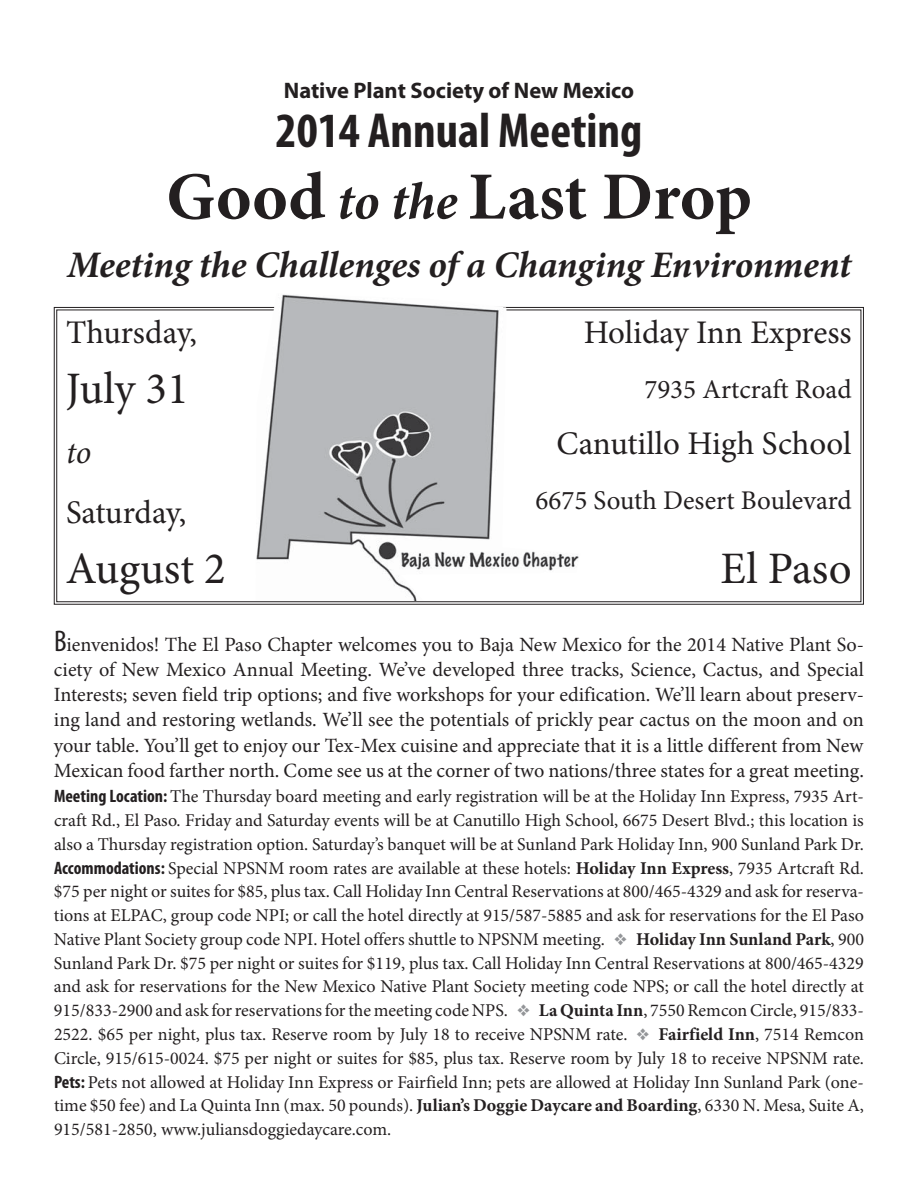
<style>
.page{position:relative;width:918px;height:1188px;background:#fff}
.page>*{position:absolute;margin:0;border:0;box-sizing:border-box;transform-origin:0 0}
.t1{font:700 67.5px "Minion Pro";color:#231f20}
.t2{font:700 condensed 49.5px "Myriad Pro";color:#231f20}
.t3{font:45px "Minion Pro";color:#231f20}
.t4{font:italic 700 37.5px "Minion Pro";color:#231f20}
.t5{font:33px "Minion Pro";color:#231f20}
.t6{font:italic 33px "Minion Pro";color:#231f20}
.t7{font:27px "Minion Pro";color:#231f20}
.t8{font:700 22.5px "Myriad Pro";color:#231f20}
.t9{font:20.25px/25.2px "Minion Pro";color:#231f20;text-align:justify}
.t10{font:18px/23.7px "Minion Pro";color:#231f20;text-align:justify}
.s1{font-style:italic;font-size:52.5px}
.s2{font-family:"Myriad Pro";font-stretch:condensed;font-size:30px}
.s3{font-family:"Myriad Pro";font-weight:700;font-stretch:condensed}
.s4{font-weight:700}
.s5{color:#939598}
</style>
<div class="page">
<svg style="left:54px;top:307px;width:810px;height:298px"></svg>
<img style="left:256px;top:294px;width:320px;height:307px">
<p class="t8" style="left:284px;top:82px;width:352px">Native Plant Society of New Mexico</p>
<h2 class="t2" style="left:276px;top:112px;width:368px">2014 Annual Meeting</h2>
<h1 class="t1" style="left:166px;top:171px;width:587px">Good <span class="s1">to the</span> Last Drop</h1>
<h3 class="t4" style="left:67px;top:242px;width:786px">Meeting the Challenges of a Changing Environment</h3>
<h3 class="t5" style="left:66px;top:319px;width:132px">Thursday,</h3>
<h3 class="t3" style="left:66px;top:371px;width:124px">July 31</h3>
<h3 class="t6" style="left:66px;top:439px;width:27px">to</h3>
<h3 class="t5" style="left:66px;top:499px;width:122px">Saturday,</h3>
<h3 class="t3" style="left:66px;top:551px;width:161px">August 2</h3>
<h3 class="t5" style="left:584px;top:319px;width:269px">Holiday Inn Express</h3>
<h3 class="t7" style="left:644px;top:379px;width:209px">7935 Artcraft Road</h3>
<h3 class="t5" style="left:556px;top:430px;width:297px">Canutillo High School</h3>
<h3 class="t7" style="left:535px;top:490px;width:318px">6675 South Desert Boulevard</h3>
<h3 class="t3" style="left:720px;top:551px;width:133px">El Paso</h3>
<p class="t9" style="left:54px;top:633px;width:812px"><span class="s2">B</span>ienvenidos! The El Paso Chapter welcomes you to Baja New Mexico for the 2014 Native Plant So&shy;ciety of New Mexico Annual Meeting. We’ve developed three tracks, Science, Cactus, and Special Interests; seven field trip options; and five workshops for your edification. We’ll learn about preserv&shy;ing land and restoring wetlands. We’ll see the potentials of prickly pear cactus on the moon and on your table. You’ll get to enjoy our Tex-Mex cuisine and appreciate that it is a little different from New Mexican food farther north. Come see us at the corner of two nations/three states for a great meeting.</p>
<p class="t10" style="left:54px;top:786px;width:812px"><span class="s3">Meeting Location:</span> The Thursday board meeting and early registration will be at the Holiday Inn Express, 7935 Art&shy;craft Rd., El Paso. Friday and Saturday events will be at Canutillo High School, 6675 Desert Blvd.; this location is also a Thursday registration option. Saturday’s banquet will be at Sunland Park Holiday Inn, 900 Sunland Park Dr.<br><span class="s3">Accommodations:</span> Special NPSNM room rates are available at these hotels: <span class="s4">Holiday Inn Express</span>, 7935 Artcraft Rd. $75 per night or suites for $85, plus tax. Call Holiday Inn Central Reservations at 800/465-4329 and ask for reserva&shy;tions at ELPAC, group code NPI; or call the hotel directly at 915/587-5885 and ask for reservations for the El Paso Native Plant Society group code NPI. Hotel offers shuttle to NPSNM meeting. <span class="s5">❖</span> <span class="s4">Holiday Inn Sunland Park</span>, 900<br>Sunland Park Dr. $75 per night or suites for $119, plus tax. Call Holiday Inn Central Reservations at 800/465-4329 and ask for reservations for the New Mexico Native Plant Society meeting code NPS; or call the hotel directly at 915/833-2900 and ask for reservations for the meeting code NPS. <span class="s5">❖</span> <span class="s4">La Quinta Inn</span>, 7550 Remcon Circle, 915/833- 2522. $65 per night, plus tax. Reserve room by July 18 to receive NPSNM rate. <span class="s5">❖</span> <span class="s4">Fairfield Inn</span>, 7514 Remcon Circle, 915/615-0024. $75 per night or suites for $85, plus tax. Reserve room by July 18 to receive NPSNM rate.<br><span class="s3">Pets:</span> Pets not allowed at Holiday Inn Express or Fairfield Inn; pets are allowed at Holiday Inn Sunland Park (one&shy;time $50 fee) and La Quinta Inn (max. 50 pounds). <span class="s4">Julian’s Doggie Daycare and Boarding</span>, 6330 N. Mesa, Suite A, 915/581-2850, www.juliansdoggiedaycare.com.</p>
</div>
